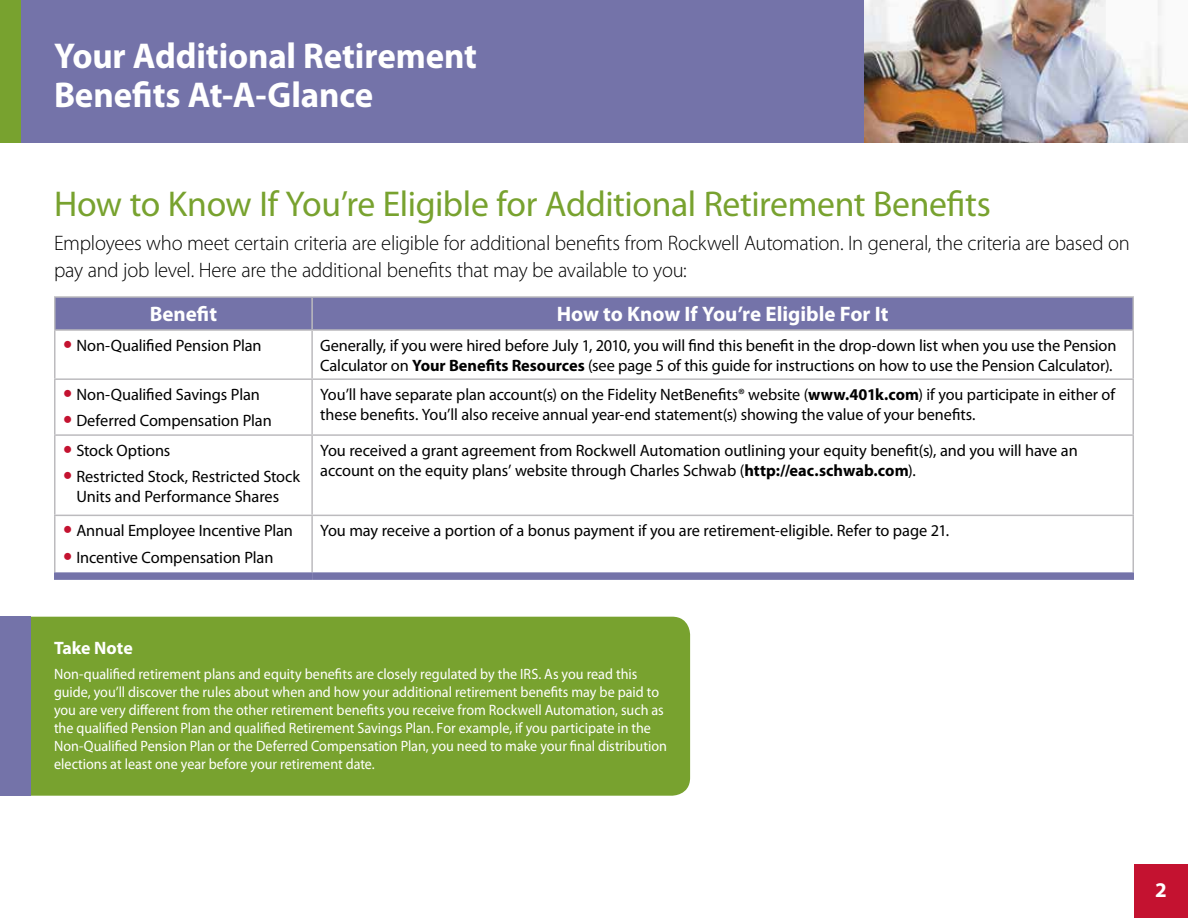
<style>
.page{position:relative;width:1188px;height:918px;background:#fff}
.page>*{position:absolute;margin:0;border:0;box-sizing:border-box;transform-origin:0 0}
.t1{font:36px "Myriad Pro";letter-spacing:-.01em;color:#78a22f}
.t2{font:700 36px/39px "Myriad Pro";letter-spacing:-.005em;color:#fff}
.t3{font:300 21px/27px "Myriad Pro";letter-spacing:-.015em;color:#000}
.t4{font:700 21px "Myriad Pro";color:#fff}
.t5{font:700 18px "Myriad Pro";letter-spacing:-.005em;color:#fff}
.t6{font:16.5px/19.5px "Myriad Pro";letter-spacing:-.005em;color:#000}
.t7{font:15px/18px "Myriad Pro";color:#fff;scale:.94 1}
.s1{font-weight:700}
</style>
<div class="page">
<div style="left:1134px;top:864px;width:54px;height:54px;background:#c41230"></div>
<div style="left:0;top:0;width:1188px;height:143px;background:#7473a9"></div>
<div style="left:0;top:0;width:20px;height:143px;background:#78a22f"></div>
<img style="left:864px;top:0;width:324px;height:143px">
<div style="left:56px;top:298px;width:1076px;height:31px;background:#7473a9"></div>
<svg style="left:56px;top:514px;width:1076px;height:1px"></svg>
<hr style="left:54px;top:298px;width:2px;height:31px;background:#bcbbbe">
<hr style="left:54px;top:296px;width:258px;height:2px;background:#bcbbbe">
<hr style="left:311px;top:298px;width:2px;height:31px;background:#bcbbbe">
<hr style="left:312px;top:296px;width:822px;height:2px;background:#bcbbbe">
<hr style="left:1132px;top:298px;width:2px;height:31px;background:#bcbbbe">
<hr style="left:54px;top:331px;width:2px;height:47px;background:#bcbbbe">
<hr style="left:54px;top:329px;width:258px;height:2px;background:#bcbbbe">
<hr style="left:311px;top:331px;width:2px;height:47px;background:#bcbbbe">
<hr style="left:1132px;top:331px;width:2px;height:47px;background:#bcbbbe">
<hr style="left:312px;top:329px;width:822px;height:2px;background:#bcbbbe">
<hr style="left:54px;top:380px;width:2px;height:54px;background:#bcbbbe">
<hr style="left:54px;top:378px;width:258px;height:2px;background:#bcbbbe">
<hr style="left:311px;top:380px;width:2px;height:54px;background:#bcbbbe">
<hr style="left:312px;top:378px;width:822px;height:2px;background:#bcbbbe">
<hr style="left:1132px;top:380px;width:2px;height:54px;background:#bcbbbe">
<hr style="left:54px;top:436px;width:2px;height:79px;background:#bcbbbe">
<hr style="left:54px;top:516px;width:2px;height:56px;background:#bcbbbe">
<hr style="left:54px;top:434px;width:258px;height:2px;background:#bcbbbe">
<hr style="left:311px;top:436px;width:2px;height:79px;background:#bcbbbe">
<hr style="left:311px;top:516px;width:2px;height:56px;background:#bcbbbe">
<hr style="left:312px;top:434px;width:822px;height:2px;background:#bcbbbe">
<hr style="left:1132px;top:436px;width:2px;height:79px;background:#bcbbbe">
<hr style="left:1132px;top:516px;width:2px;height:56px;background:#bcbbbe">
<div style="left:54px;top:572px;width:258px;height:8px;background:#7473a9"></div>
<div style="left:312px;top:572px;width:822px;height:8px;background:#7473a9"></div>
<hr style="left:54px;top:515px;width:258px;height:1px;background:#bcbbbe">
<hr style="left:312px;top:515px;width:822px;height:1px;background:#bcbbbe">
<div style="left:30px;top:617px;width:660px;height:179px;background:#78a22f"></div>
<div style="left:0;top:617px;width:30px;height:179px;background:#7473a9"></div>
<h1 class="t2" style="left:54px;top:36px;width:425px">Your Additional Retirement<br>Benefits At-A-Glance</h1>
<h1 class="t1" style="left:54px;top:184px;width:938px">How to Know If You’re Eligible for Additional Retirement Benefits</h1>
<p class="t3" style="left:54px;top:230px;width:1077px">Employees who meet certain criteria are eligible for additional benefits from Rockwell Automation. In general, the criteria are based on pay and job level. Here are the additional benefits that may be available to you:</p>
<p class="t4" style="left:150px;top:303px;width:69px">Benefit</p>
<p class="t4" style="left:557px;top:303px;width:333px">How to Know If You’re Eligible For It</p>
<p class="t6" style="left:76px;top:336px;width:187px">Non-Qualified Pension Plan</p>
<p class="t6" style="left:320px;top:336px;width:798px">Generally, if you were hired before July 1, 2010, you will find this benefit in the drop-down list when you use the Pension<br>Calculator on <span class="s1">Your Benefits Resources</span> (see page 5 of this guide for instructions on how to use the Pension Calculator).</p>
<p class="t6" style="left:76px;top:382px;width:197px;line-height:26.2px">Non-Qualified Savings Plan<br>Deferred Compensation Plan</p>
<p class="t6" style="left:320px;top:385px;width:796px">You’ll have separate plan account(s) on the Fidelity NetBenefits® website (<span class="s1">www.401k.com</span>) if you participate in either of these benefits. You’ll also receive annual year-end statement(s) showing the value of your benefits.</p>
<p class="t6" style="left:76px;top:438px;width:225px;line-height:26.2px">Stock Options<br>Restricted Stock, Restricted Stock</p>
<p class="t6" style="left:76px;top:487px;width:204px">Units and Performance Shares</p>
<p class="t6" style="left:320px;top:441px;width:759px">You received a grant agreement from Rockwell Automation outlining your equity benefit(s), and you will have an account on the equity plans’ website through Charles Schwab (<span class="s1">http://eac.schwab.com</span>).</p>
<p class="t6" style="left:76px;top:518px;width:218px;line-height:26.2px">Annual Employee Incentive Plan<br>Incentive Compensation Plan</p>
<p class="t6" style="left:320px;top:521px;width:631px">You may receive a portion of a bonus payment if you are retirement-eligible. Refer to page 21.</p>
<p class="t5" style="left:54px;top:638px;width:80px">Take Note</p>
<p class="t7" style="left:54px;top:665px;width:654px">Non-qualified retirement plans and equity benefits are closely regulated by the IRS. As you read this guide, you’ll discover the rules about when and how your additional retirement benefits may be paid to you are very different from the other retirement benefits you receive from Rockwell Automation, such as the qualified Pension Plan and qualified Retirement Savings Plan. For example, if you participate in the Non-Qualified Pension Plan or the Deferred Compensation Plan, you need to make your final distribution elections at least one year before your retirement date.</p>
<p class="t4" style="left:1155px;top:878px;width:13px">2</p>
</div>
